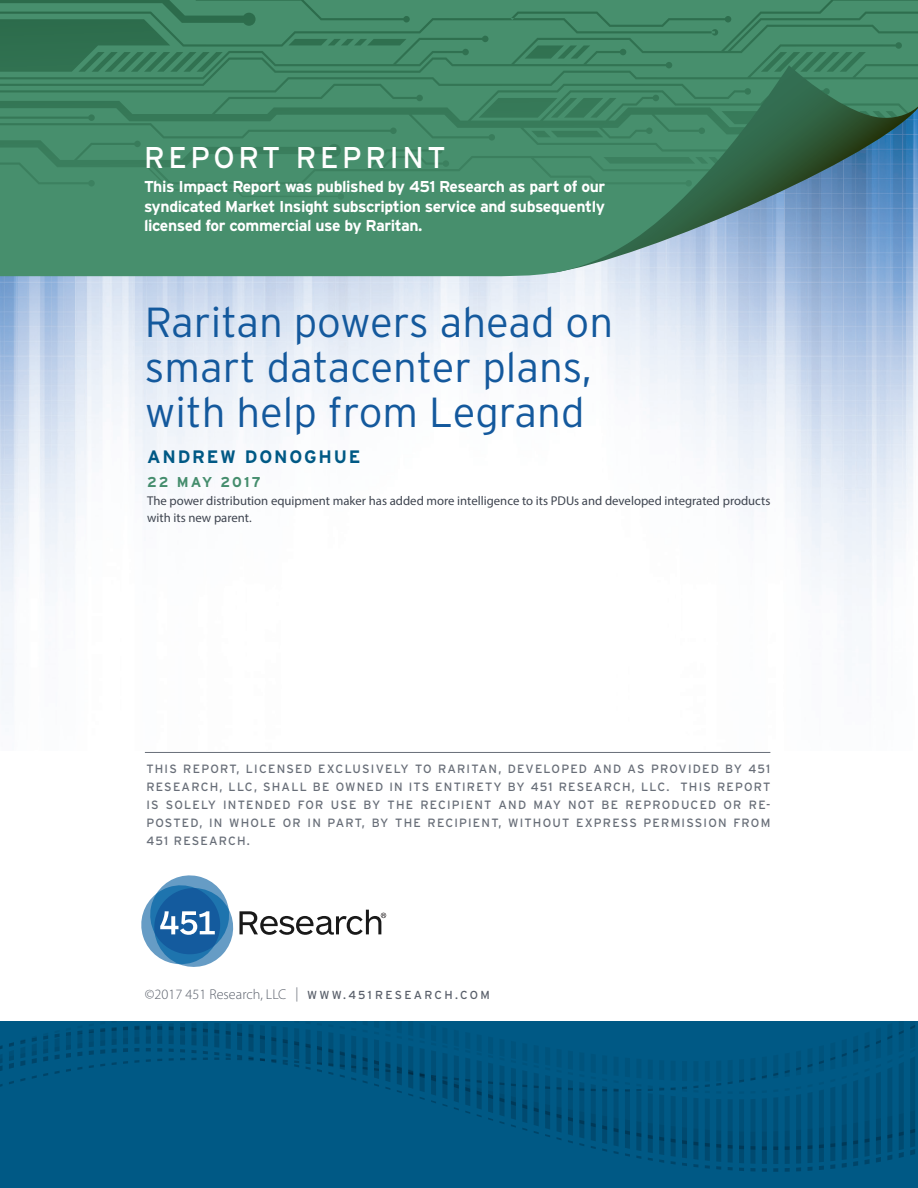
<style>
.page{position:relative;width:918px;height:1188px;background:#fff}
.page>*{position:absolute;margin:0;border:0;box-sizing:border-box;transform-origin:0 0}
.Hed_10_Int_Mixed_Lig{font:300 42px/45px "Interstate";color:#14599d}
.t1{font:30px "Interstate";letter-spacing:.12em;color:#fff}
.Myriad_Body{font:700 18px "Interstate";letter-spacing:.1em;color:#005985}
.t2{font:700 15.75px/19.5px "Interstate";letter-spacing:-.025em;color:#fff;text-align:justify}
.Myriad_Body-2{font:300 14.25px "Myriad Pro";color:#595f6a}
.Myriad_Body-3{font:700 14.25px "Interstate";letter-spacing:.14em;color:#458d6d}
.Myriad_Body-4{font:12.75px/16.5px "Myriad Pro";color:#3e444f}
.Hed_110_Solid_w_Rule{font:12px/18px "Interstate";letter-spacing:.1em;color:#686e78;text-align:justify}
.s1{font-family:"Interstate";font-weight:400;font-size:11.7px}
</style>
<div class="page">
<img style="left:0;top:276px;width:918px;height:420px">
<svg style="left:0;top:93px;width:918px;height:183px;background:#4c8c75"></svg>
<svg style="left:0;top:0;width:918px;height:93px;background:#408665"></svg>
<svg style="left:141px;top:875px;width:245px;height:92px"></svg>
<div style="left:0;top:1022px;width:918px;height:166px;background:#005985"></div>
<hr style="left:145px;top:752px;width:625px;height:1px;background:#686e78">
<p class="t1" style="left:144px;top:140px;width:303px">REPORT REPRINT</p>
<p class="t2" style="left:144px;top:177px;width:463px">This Impact Report was published by 451 Research as part of our syndicated Market Insight subscription service and subsequently licensed for commercial use by Raritan.</p>
<p class="Hed_10_Int_Mixed_Lig" style="left:145px;top:300px;width:470px">Raritan powers ahead on smart datacenter plans, with help from Legrand</p>
<p class="Myriad_Body" style="left:147px;top:446px;width:215px">ANDREW DONOGHUE</p>
<p class="Myriad_Body-3" style="left:147px;top:473px;width:115px">22 MAY 2017</p>
<p class="Myriad_Body-4" style="left:147px;top:493px;width:625px">The power distribution equipment maker has added more intelligence to its PDUs and developed integrated products with its new parent.</p>
<p class="Hed_110_Solid_w_Rule" style="left:146px;top:760px;width:626px">THIS REPORT, LICENSED EXCLUSIVELY TO RARITAN, DEVELOPED AND AS PROVIDED BY 451<br>RESEARCH, LLC, SHALL BE OWNED IN ITS ENTIRETY BY 451 RESEARCH, LLC. THIS REPORT IS SOLELY INTENDED FOR USE BY THE RECIPIENT AND MAY NOT BE REPRODUCED OR RE-POSTED, IN WHOLE OR IN PART, BY THE RECIPIENT, WITHOUT EXPRESS PERMISSION FROM 451 RESEARCH.</p>
<p class="Myriad_Body-2" style="left:145px;top:986px;width:346px">©2017 451 Research, LLC | <span class="s1">WWW.451 RESEARCH.COM</span></p>
</div>
